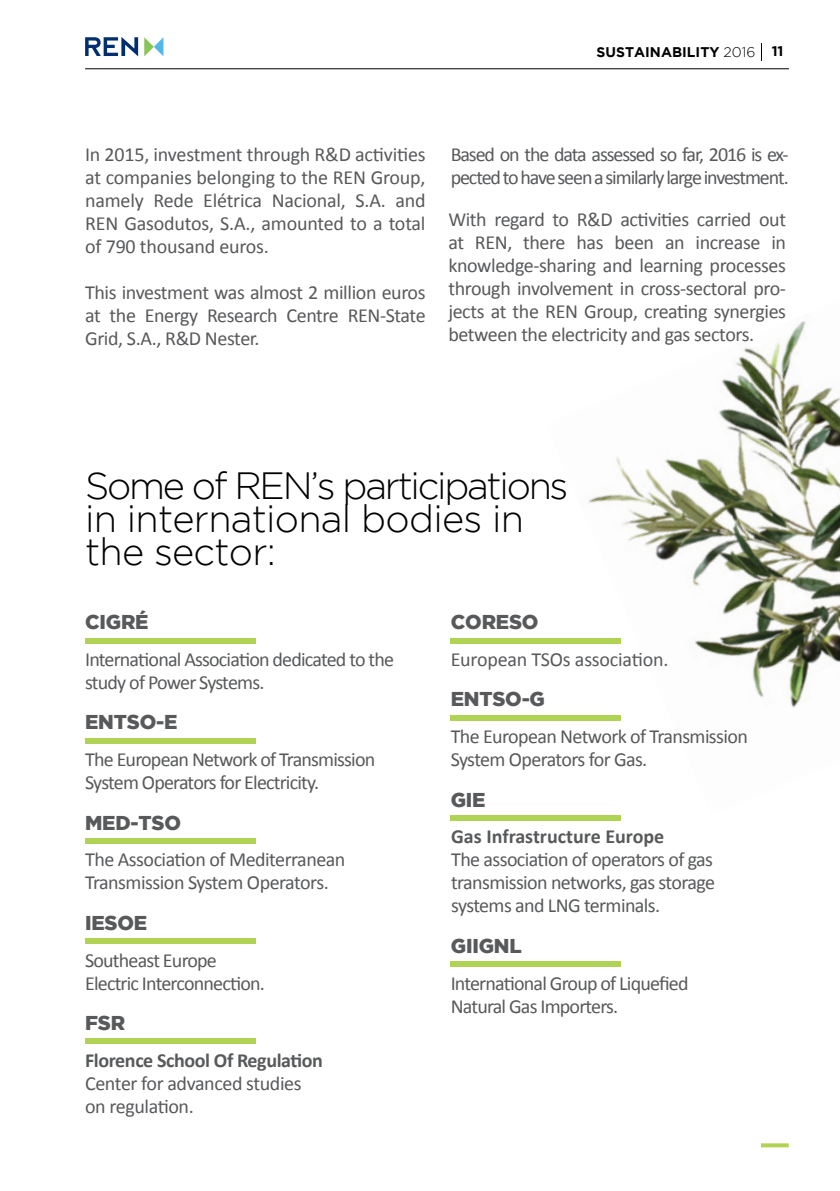
<style>
.page{position:relative;width:840px;height:1191px;background:#fff}
.page>*{position:absolute;margin:0;border:0;box-sizing:border-box;transform-origin:0 0}
.t1{font:300 37.8px/33.2px "Gotham";letter-spacing:-.02em;color:#000}
.t2{font:20px/23px "Calibri";letter-spacing:-.035em;color:#58595b}
.t3{font:20px/23px "Calibri";letter-spacing:-.055em;color:#58595b}
.t4{font:900 20px "Gotham";letter-spacing:-.01em;color:#58595b}
.t5{font:700 20px "Calibri";letter-spacing:-.02em;color:#58595b}
.t6{font:20px "Calibri";letter-spacing:-.01em;color:#58595b}
.t7{font:700 20px "Calibri";color:#58595b}
.t8{font:700 14px "Gotham";color:#000}
.s1{font-weight:300}
</style>
<div class="page">
<hr style="left:85px;top:68px;width:703px;height:1px;background:#000">
<svg style="left:144px;top:37px;width:19px;height:19px"></svg>
<svg style="left:85px;top:37px;width:53px;height:19px"></svg>
<svg style="left:761px;top:1143px;width:27px;height:4px"></svg>
<img style="left:545px;top:320px;width:294px;height:401px">
<div style="left:85px;top:638px;width:170px;height:5px;background:#b0d355"></div>
<div style="left:85px;top:738px;width:170px;height:5px;background:#b0d355"></div>
<div style="left:85px;top:1038px;width:170px;height:6px;background:#b0d355"></div>
<div style="left:450px;top:961px;width:170px;height:6px;background:#b0d355"></div>
<div style="left:450px;top:638px;width:170px;height:5px;background:#b0d355"></div>
<div style="left:450px;top:815px;width:170px;height:6px;background:#b0d355"></div>
<div style="left:85px;top:938px;width:170px;height:6px;background:#b0d355"></div>
<div style="left:85px;top:838px;width:170px;height:6px;background:#b0d355"></div>
<div style="left:450px;top:715px;width:170px;height:5px;background:#b0d355"></div>
<p class="t8" style="left:596px;top:44px;width:188px">SUSTAINABILITY <span class="s1">2016</span> 11</p>
<p class="t2" style="left:85px;top:143px;width:342px;text-align:justify">In 2015, investment through R&amp;D activities at companies belonging to the REN Group, namely Rede Elétrica Nacional, S.A. and REN Gasodutos, S.A., amounted to a total of 790 thousand euros.</p>
<p class="t2" style="left:85px;top:281px;width:342px;text-align:justify">This investment was almost 2 million euros at the Energy Research Centre REN-State Grid, S.A., R&amp;D Nester.</p>
<p class="t3" style="left:450px;top:143px;width:339px">Based on the data assessed so far, 2016 is ex&shy;pected to have seen a similarly large investment.</p>
<p class="t2" style="left:448px;top:208px;width:339px;text-align:justify">With regard to R&amp;D activities carried out at REN, there has been an increase in knowledge-sharing and learning processes through involvement in cross-sectoral pro&shy;jects at the REN Group, creating synergies between the electricity and gas sectors.</p>
<h1 class="t1" style="left:85px;top:468px;width:484px">Some of REN’s participations in international bodies in the sector:</h1>
<p class="t4" style="left:85px;top:610px;width:65px">CIGRÉ</p>
<p class="t2" style="left:85px;top:648px;width:310px">International Association dedicated to the study of Power Systems.</p>
<p class="t4" style="left:85px;top:711px;width:94px">ENTSO-E</p>
<p class="t2" style="left:85px;top:748px;width:291px">The European Network of Transmission<br>System Operators for Electricity.</p>
<p class="t4" style="left:85px;top:811px;width:97px">MED-TSO</p>
<p class="t2" style="left:85px;top:848px;width:261px">The Association of Mediterranean<br>Transmission System Operators.</p>
<p class="t4" style="left:85px;top:911px;width:64px">IESOE</p>
<p class="t2" style="left:85px;top:948px;width:181px">Southeast Europe<br>Electric Interconnection.</p>
<p class="t4" style="left:85px;top:1011px;width:41px">FSR</p>
<p class="t5" style="left:85px;top:1047px;width:239px">Florence School Of Regulation</p>
<p class="t2" style="left:85px;top:1071px;width:218px">Center for advanced studies on regulation.</p>
<p class="t4" style="left:450px;top:610px;width:89px">CORESO</p>
<p class="t6" style="left:450px;top:647px;width:219px">European TSOs association.</p>
<p class="t4" style="left:450px;top:688px;width:96px">ENTSO-G</p>
<p class="t2" style="left:450px;top:725px;width:298px">The European Network of Transmission<br>System Operators for Gas.</p>
<p class="t4" style="left:450px;top:788px;width:36px">GIE</p>
<p class="t7" style="left:451px;top:824px;width:214px">Gas Infrastructure Europe</p>
<p class="t2" style="left:451px;top:848px;width:265px;text-align:justify">The association of operators of gas transmission networks, gas storage systems and LNG terminals.</p>
<p class="t4" style="left:450px;top:934px;width:72px">GIIGNL</p>
<p class="t2" style="left:450px;top:971px;width:239px">International Group of Liquefied<br>Natural Gas Importers.</p>
</div>
